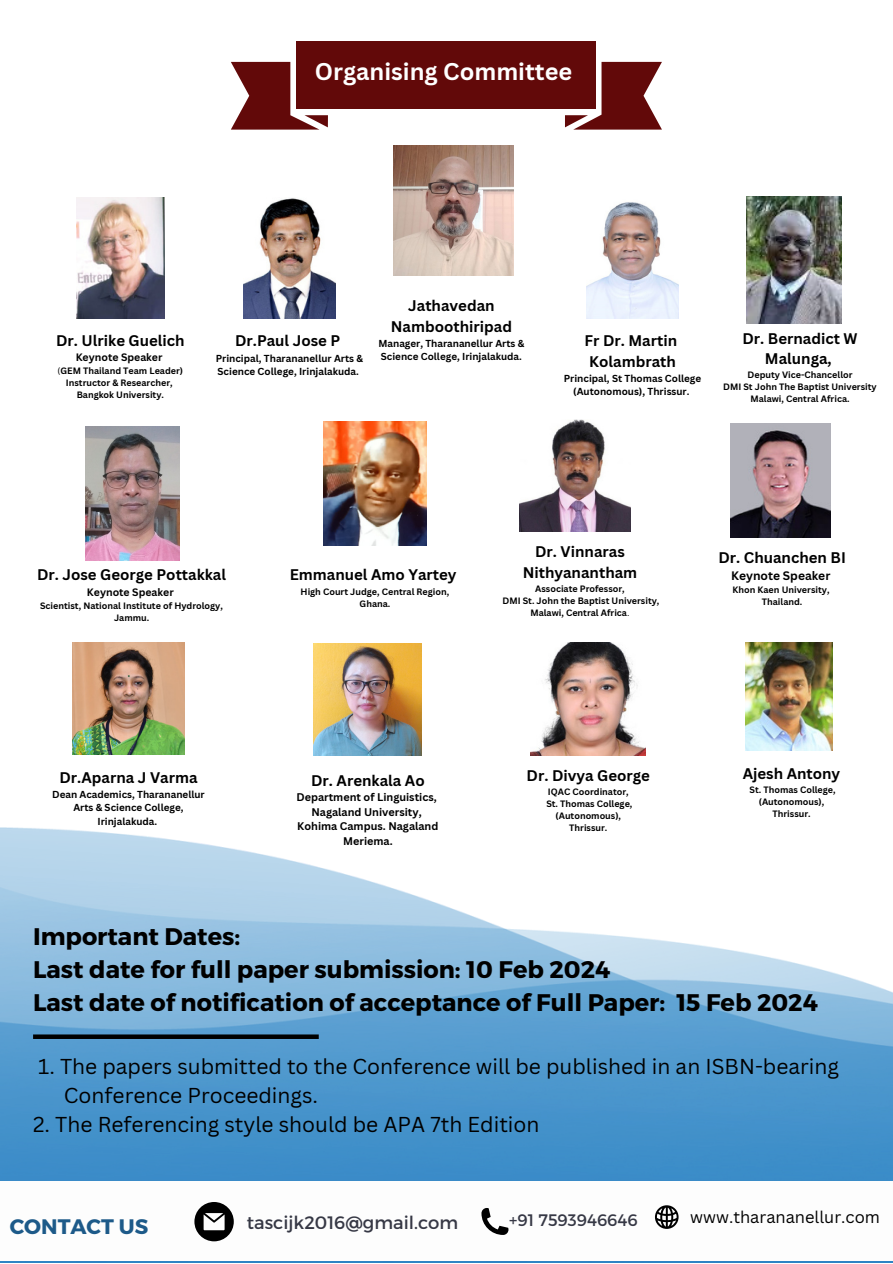
<style>
.page{position:relative;width:893px;height:1264px;background:#fff}
.page>*{position:absolute;margin:0;border:0;box-sizing:border-box;transform-origin:0 0}
.t1{font:700 24px "Montserrat";color:#000}
.t2{font:700 23.55px "Canva Sans";color:#fff}
.t3{font:21px "Canva Sans";color:#000}
.t4{font:700 21px "Montserrat";color:#1d5a89}
.t5{font:18px "Montserrat";color:#363845}
.t6{font:16.65px "Montserrat";color:#363845}
.t7{font:16.5px "Canva Sans";color:#000}
.t8{font:700 15px/21px "Canva Sans";color:#000;text-align:center}
.t9{font:700 12px "Canva Sans";color:#000}
.t10{font:700 10.8px/14.4px "Canva Sans";color:#000;text-align:center}
.t11{font:700 10.5px "Canva Sans";color:#000}
.t12{font:700 9.9px/13.2px "Canva Sans";color:#000}
.t13{font:700 9px/12px "Canva Sans";color:#000;text-align:center}
.s1{font-weight:400}
</style>
<div class="page">
<img style="left:393px;top:145px;width:120px;height:131px">
<svg style="left:565px;top:62px;width:97px;height:67px"></svg>
<div style="left:296px;top:42px;width:299px;height:67px;background:#620909"></div>
<svg style="left:231px;top:62px;width:97px;height:67px"></svg>
<img style="left:244px;top:198px;width:92px;height:120px">
<img style="left:586px;top:202px;width:92px;height:116px">
<img style="left:519px;top:420px;width:111px;height:111px">
<img style="left:0;top:827px;width:892px;height:435px">
<img style="left:76px;top:198px;width:88px;height:120px">
<img style="left:746px;top:196px;width:95px;height:127px">
<img style="left:323px;top:421px;width:104px;height:124px">
<img style="left:730px;top:423px;width:100px;height:114px">
<img style="left:86px;top:426px;width:93px;height:134px">
<div style="left:0;top:1181px;width:892px;height:80px;background:#fdfdfd"></div>
<svg style="left:194px;top:1202px;width:40px;height:39px"></svg>
<svg style="left:481px;top:1208px;width:27px;height:26px"></svg>
<svg style="left:655px;top:1205px;width:23px;height:23px"></svg>
<svg style="left:33px;top:1034px;width:286px;height:4px"></svg>
<img style="left:73px;top:642px;width:111px;height:112px">
<img style="left:531px;top:642px;width:114px;height:113px">
<img style="left:314px;top:643px;width:108px;height:112px">
<img style="left:745px;top:642px;width:87px;height:108px">
<p class="t2" style="left:315px;top:55px;width:259px">Organising Committee</p>
<p class="t8" style="left:56px;top:330px;width:130px">Dr. Ulrike Guelich</p>
<p class="t11" style="left:76px;top:350px;width:88px">Keynote Speaker</p>
<p class="t13" style="left:58px;top:364px;width:127px"><span class="s1">(</span>GEM Thailand Team Leader)</p>
<p class="t13" style="left:66px;top:376px;width:108px">Instructor &amp; Researcher,</p>
<p class="t13" style="left:77px;top:388px;width:89px">Bangkok University.</p>
<p class="t8" style="left:235px;top:329px;width:107px">Dr.Paul Jose P</p>
<p class="t12" style="left:216px;top:351px;width:149px">Principal, Tharananellur Arts &amp;<br>Science College, Irinjalakuda.</p>
<p class="t8" style="left:391px;top:295px;width:123px;line-height:20.5px">Jathavedan<br>Namboothiripad</p>
<p class="t12" style="left:378px;top:337px;width:147px">Manager, Tharananellur Arts &amp;<br>Science College, Irinjalakuda.</p>
<p class="t8" style="left:584px;top:329px;width:94px">Fr Dr. Martin</p>
<p class="t8" style="left:589px;top:350px;width:88px">Kolambrath</p>
<p class="t12" style="left:563px;top:372px;width:139px;text-align:center">Principal, St Thomas College (Autonomous), Thrissur.</p>
<p class="t8" style="left:742px;top:328px;width:117px;line-height:20.2px">Dr. Bernadict W<br>Malunga,</p>
<p class="t13" style="left:747px;top:368px;width:106px">Deputy Vice-Chancellor</p>
<p class="t13" style="left:723px;top:380px;width:155px">DMI St John The Baptist University</p>
<p class="t13" style="left:750px;top:392px;width:101px">Malawi, Central Africa.</p>
<p class="t8" style="left:37px;top:564px;width:190px">Dr. Jose George Pottakkal</p>
<p class="t11" style="left:87px;top:585px;width:88px">Keynote Speaker</p>
<p class="t13" style="left:40px;top:599px;width:184px">Scientist, National Institute of Hydrology,</p>
<p class="t13" style="left:114px;top:611px;width:37px">Jammu.</p>
<p class="t8" style="left:290px;top:564px;width:168px">Emmanuel Amo Yartey</p>
<p class="t13" style="left:300px;top:585px;width:150px">High Court Judge, Central Region,<br>Ghana.</p>
<p class="t8" style="left:522px;top:540px;width:116px">Dr. Vinnaras<br>Nithyanantham</p>
<p class="t13" style="left:535px;top:582px;width:91px">Associate Professor,</p>
<p class="t13" style="left:502px;top:594px;width:158px">DMI St. John the Baptist University,<br>Malawi, Central Africa<span class="s1">.</span></p>
<p class="t8" style="left:718px;top:546px;width:129px">Dr. Chuanchen BI</p>
<p class="t9" style="left:731px;top:567px;width:101px">Keynote Speaker</p>
<p class="t13" style="left:732px;top:583px;width:98px">Khon Kaen University,</p>
<p class="t13" style="left:761px;top:595px;width:42px">Thailand.</p>
<p class="t8" style="left:59px;top:766px;width:139px">Dr.Aparna J Varma</p>
<p class="t12" style="left:52px;top:787px;width:154px;text-align:center">Dean Academics, Tharananellur<br>Arts &amp; Science College,<br>Irinjalakuda.</p>
<p class="t8" style="left:311px;top:769px;width:115px">Dr. Arenkala Ao</p>
<p class="t10" style="left:296px;top:789px;width:142px">Department of Linguistics,</p>
<p class="t10" style="left:311px;top:804px;width:112px">Nagaland University,</p>
<p class="t10" style="left:297px;top:818px;width:143px">Kohima Campus. Nagaland<br>Meriema.</p>
<p class="t8" style="left:526px;top:764px;width:125px">Dr. Divya George</p>
<p class="t13" style="left:548px;top:785px;width:82px">IQAC Coordinator,</p>
<p class="t13" style="left:546px;top:797px;width:88px">St. Thomas College,</p>
<p class="t13" style="left:555px;top:809px;width:67px">(Autonomous),</p>
<p class="t13" style="left:569px;top:821px;width:40px">Thrissur.</p>
<p class="t8" style="left:742px;top:762px;width:99px">Ajesh Antony</p>
<p class="t13" style="left:749px;top:783px;width:88px">St. Thomas College,</p>
<p class="t13" style="left:758px;top:795px;width:67px">(Autonomous),</p>
<p class="t13" style="left:772px;top:807px;width:40px">Thrissur.</p>
<p class="t1" style="left:33px;top:921px;width:209px">Important Dates:</p>
<p class="t1" style="left:33px;top:953px;width:578px">Last date for full paper submission: 10 Feb 2024</p>
<p class="t1" style="left:33px;top:986px;width:786px">Last date of notification of acceptance of Full Paper: 15 Feb 2024</p>
<p class="t3" style="left:38px;top:1051px;width:802px">1. The papers submitted to the Conference will be published in an ISBN-bearing</p>
<p class="t3" style="left:64px;top:1080px;width:256px">Conference Proceedings.</p>
<p class="t3" style="left:33px;top:1109px;width:508px">2. The Referencing style should be APA 7th Edition</p>
<p class="t4" style="left:10px;top:1212px;width:140px">CONTACT US</p>
<p class="t5" style="left:247px;top:1211px;width:213px">tascijk2016@gmail.com</p>
<p class="t6" style="left:509px;top:1209px;width:130px">+91 7593946646</p>
<p class="t7" style="left:690px;top:1205px;width:191px">www.tharananellur.com</p>
</div>
